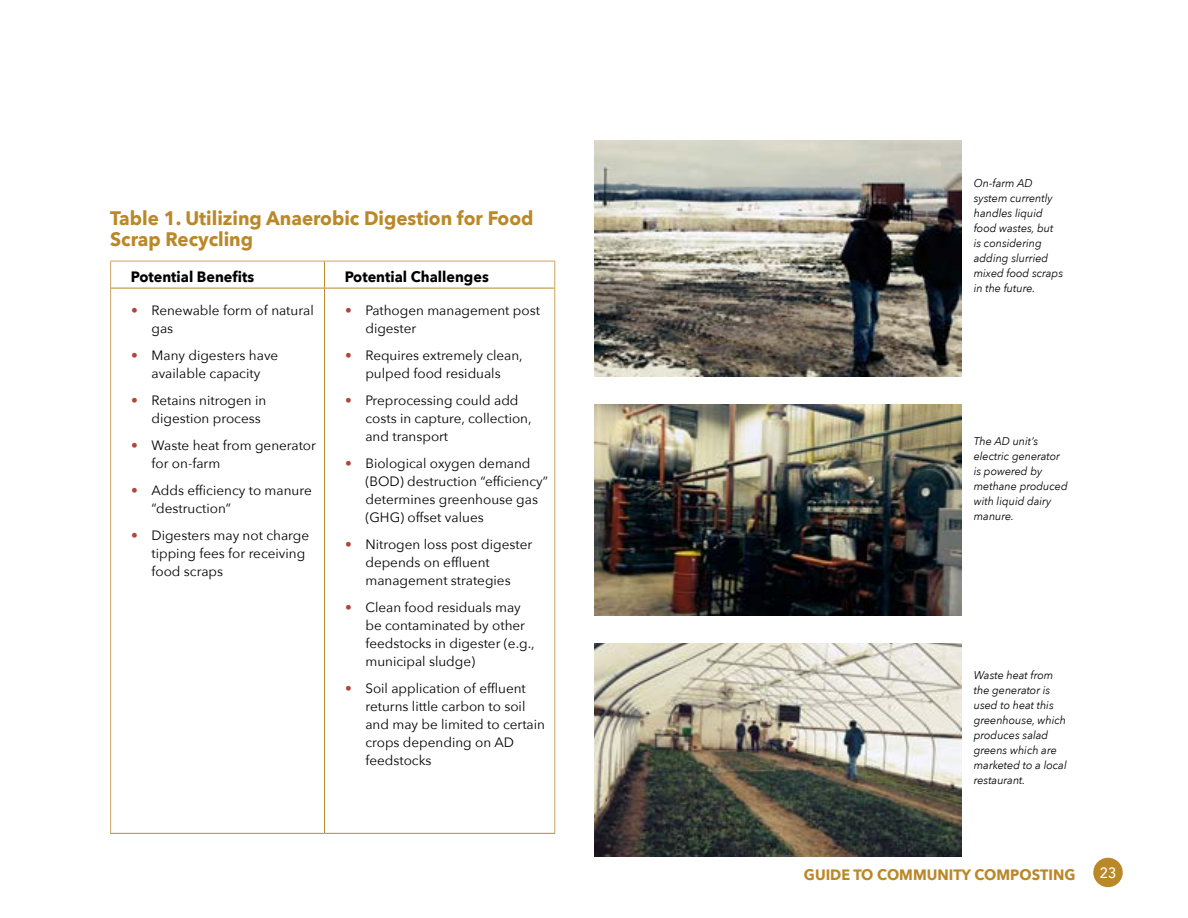
<style>
.page{position:relative;width:1188px;height:918px;background:#fff}
.page>*{position:absolute;margin:0;border:0;box-sizing:border-box;transform-origin:0 0}
.t1{font:700 19.5px/21px "Avenir Next";color:#bb8829;scale:.96 1}
.t2{font:700 15px "Avenir Next";color:#000;scale:.96 1}
.t3{font:700 15px "Avenir Next";color:#bb8829;scale:.96 1}
.t4{font:500 15px "Avenir Next";color:#fff;scale:.93 1}
.t5{font:13.5px/18px "Avenir Next";color:#000}
.t6{font:italic 11.25px/15px "Avenir Next";color:#000;scale:.96 1}
.s1{font-family:"Avenir";font-weight:900;color:#ae483a}
</style>
<div class="page">
<div style="left:1093px;top:858px;width:30px;height:29px;background:#bb8829;border-radius:50%"></div>
<hr style="left:110px;top:261px;width:215px;height:1px;background:#cba460">
<svg style="left:110px;top:261px;width:1px;height:27px"></svg>
<hr style="left:325px;top:261px;width:230px;height:1px;background:#cba460">
<svg style="left:554px;top:261px;width:1px;height:27px"></svg>
<hr style="left:110px;top:288px;width:1px;height:545px;background:#cba460">
<hr style="left:554px;top:288px;width:1px;height:545px;background:#cba460">
<svg style="left:324px;top:262px;width:1px;height:26px"></svg>
<hr style="left:111px;top:288px;width:214px;height:1px;background:#bb8829">
<hr style="left:325px;top:288px;width:229px;height:1px;background:#bb8829">
<hr style="left:324px;top:288px;width:1px;height:545px;background:#bb8829">
<hr style="left:110px;top:833px;width:215px;height:1px;background:#bb8829">
<hr style="left:325px;top:833px;width:230px;height:1px;background:#bb8829">
<img style="left:594px;top:141px;width:367px;height:236px">
<img style="left:594px;top:405px;width:367px;height:210px">
<img style="left:594px;top:643px;width:367px;height:213px">
<h1 class="t1" style="left:110px;top:207px;width:442px">Table 1. Utilizing Anaerobic Digestion for Food<br>Scrap Recycling</h1>
<p class="t2" style="left:131px;top:264px;width:130px">Potential Benefits</p>
<p class="t2" style="left:345px;top:264px;width:152px">Potential Challenges</p>
<p class="t5" style="left:152px;top:301px;width:164px;text-indent:-20px"><span class="s1">•</span> Renewable form of natural gas</p>
<p class="t5" style="left:131px;top:346px;width:149px;text-align:center"><span class="s1">•</span> Many digesters have available capacity</p>
<p class="t5" style="left:152px;top:391px;width:116px;text-indent:-20px"><span class="s1">•</span> Retains nitrogen in digestion process</p>
<p class="t5" style="left:152px;top:436px;width:166px;text-indent:-20px"><span class="s1">•</span> Waste heat from generator for on-farm</p>
<p class="t5" style="left:152px;top:481px;width:162px;text-indent:-20px"><span class="s1">•</span> Adds efficiency to manure “destruction”</p>
<p class="t5" style="left:152px;top:526px;width:159px;text-indent:-20px"><span class="s1">•</span> Digesters may not charge tipping fees for receiving food scraps</p>
<p class="t5" style="left:365px;top:301px;width:176px;text-indent:-20px"><span class="s1">•</span> Pathogen management post digester</p>
<p class="t5" style="left:345px;top:346px;width:179px;text-align:center"><span class="s1">•</span> Requires extremely clean, pulped food residuals</p>
<p class="t5" style="left:365px;top:391px;width:168px;text-indent:-20px"><span class="s1">•</span> Preprocessing could add costs in capture, collection, and transport</p>
<p class="t5" style="left:365px;top:454px;width:184px;text-indent:-20px"><span class="s1">•</span> Biological oxygen demand (BOD) destruction “efficiency” determines greenhouse gas (GHG) offset values</p>
<p class="t5" style="left:365px;top:535px;width:168px;text-indent:-20px"><span class="s1">•</span> Nitrogen loss post digester depends on effluent management strategies</p>
<p class="t5" style="left:365px;top:598px;width:171px;text-indent:-20px"><span class="s1">•</span> Clean food residuals may be contaminated by other feedstocks in digester (e.g., municipal sludge)</p>
<p class="t5" style="left:365px;top:679px;width:181px;text-indent:-20px"><span class="s1">•</span> Soil application of effluent returns little carbon to soil and may be limited to certain crops depending on AD feedstocks</p>
<p class="t6" style="left:974px;top:175px;width:95px">On-farm AD system currently handles liquid food wastes, but is considering adding slurried mixed food scraps in the future.</p>
<p class="t6" style="left:974px;top:434px;width:99px">The AD unit’s electric generator is powered by methane produced with liquid dairy manure.</p>
<p class="t6" style="left:974px;top:668px;width:98px">Waste heat from the generator is used to heat this greenhouse, which produces salad greens which are marketed to a local restaurant.</p>
<p class="t3" style="left:804px;top:862px;width:284px">GUIDE TO COMMUNITY COMPOSTING</p>
<p class="t4" style="left:1100px;top:860px;width:19px">23</p>
</div>
